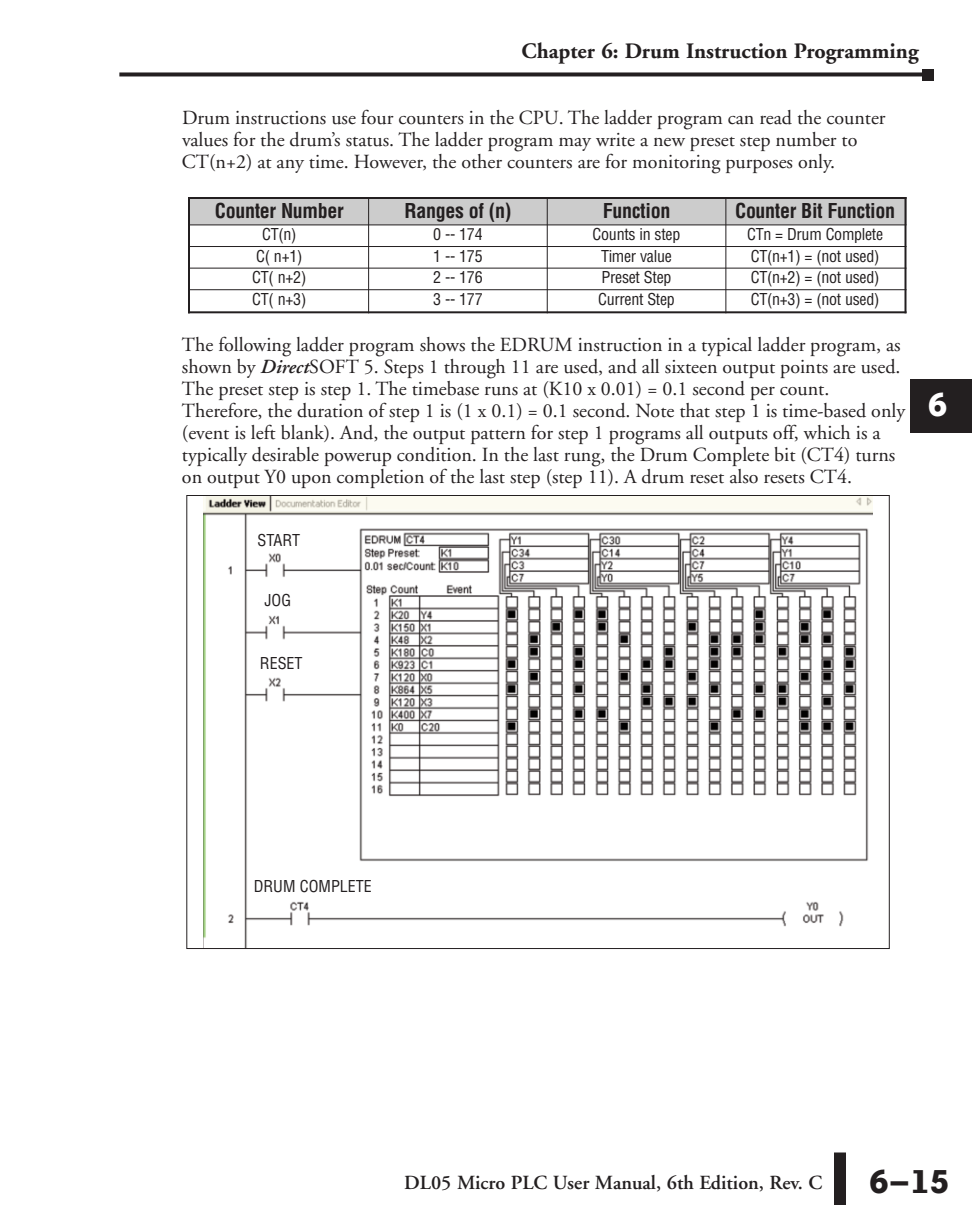
<style>
.page{position:relative;width:972px;height:1224px;background:#fff}
.page>*{position:absolute;margin:0;border:0;box-sizing:border-box;transform-origin:0 0}
.t1{font:700 40px "Bailey Sans ITC";color:#fff}
.t2{font:700 22px "Adobe Garamond";color:#231f20}
.t3{font:20px/22px "Adobe Garamond";color:#231f20}
.t4{font:700 condensed 20px "Helvetica";letter-spacing:-.015em;color:#231f20}
.t5{font:600 20px "Adobe Garamond";color:#231f20}
.t6{font:condensed 16px "Helvetica";letter-spacing:-.02em;color:#231f20}
.t7{font:condensed 16px "Helvetica";color:#231f20}
.s1{font-weight:600;font-style:italic}
.s2{font-family:"Bailey Sans ITC";font-weight:700;font-size:40px}
</style>
<div class="page">
<svg style="left:119px;top:72px;width:803px;height:4px;background:#3d393a"></svg>
<div style="left:834px;top:1152px;width:12px;height:53px;background:#231f20"></div>
<div style="left:922px;top:69px;width:12px;height:11px;background:#231f20"></div>
<div style="left:910px;top:380px;width:62px;height:54px;background:#231f20"></div>
<div style="left:188px;top:197px;width:181px;height:28px;background:#ccc"></div>
<div style="left:369px;top:197px;width:178px;height:28px;background:#ccc"></div>
<div style="left:547px;top:197px;width:179px;height:28px;background:#ccc"></div>
<div style="left:726px;top:197px;width:181px;height:28px;background:#ccc"></div>
<hr style="left:188px;top:197px;width:2px;height:116px;background:#231f20">
<hr style="left:368px;top:197px;width:1px;height:116px;background:#231f20">
<hr style="left:547px;top:197px;width:1px;height:116px;background:#231f20">
<hr style="left:726px;top:197px;width:1px;height:116px;background:#231f20">
<hr style="left:905px;top:197px;width:2px;height:116px;background:#231f20">
<hr style="left:188px;top:197px;width:719px;height:2px;background:#231f20">
<hr style="left:188px;top:225px;width:719px;height:1px;background:#231f20">
<hr style="left:188px;top:246px;width:719px;height:1px;background:#231f20">
<hr style="left:188px;top:268px;width:719px;height:1px;background:#231f20">
<hr style="left:188px;top:289px;width:719px;height:1px;background:#231f20">
<hr style="left:188px;top:311px;width:719px;height:2px;background:#231f20">
<img style="left:203px;top:497px;width:670px;height:450px">
<div style="left:249px;top:532px;width:60px;height:20px;background:#fff"></div>
<div style="left:254px;top:592px;width:47px;height:21px;background:#fff"></div>
<div style="left:252px;top:655px;width:58px;height:21px;background:#fff"></div>
<div style="left:248px;top:878px;width:129px;height:21px;background:#fff"></div>
<p class="t2" style="left:522px;top:42px;width:398px">Chapter 6: Drum Instruction Programming</p>
<p class="t3" style="left:182px;top:109px;width:705px">Drum instructions use four counters in the CPU. The ladder program can read the counter values for the drum’s status. The ladder program may write a new preset step number to<br>CT(n+2) at any time. However, the other counters are for monitoring purposes only.</p>
<p class="t4" style="left:215px;top:203px;width:130px">Counter Number</p>
<p class="t4" style="left:405px;top:203px;width:108px">Ranges of (n)</p>
<p class="t4" style="left:603px;top:203px;width:69px">Function</p>
<p class="t4" style="left:735px;top:203px;width:161px">Counter Bit Function</p>
<p class="t6" style="left:262px;top:228px;width:36px">CT(n)</p>
<p class="t6" style="left:433px;top:228px;width:51px">0 -- 174</p>
<p class="t6" style="left:593px;top:228px;width:89px">Counts in step</p>
<p class="t6" style="left:747px;top:228px;width:138px">CTn = Drum Complete</p>
<p class="t6" style="left:256px;top:250px;width:48px">C( n+1)</p>
<p class="t6" style="left:433px;top:250px;width:51px">1 -- 175</p>
<p class="t6" style="left:601px;top:250px;width:72px">Timer value</p>
<p class="t6" style="left:751px;top:250px;width:130px">CT(n+1) = (not used)</p>
<p class="t6" style="left:252px;top:271px;width:56px">CT( n+2)</p>
<p class="t6" style="left:433px;top:271px;width:51px">2 -- 176</p>
<p class="t6" style="left:602px;top:271px;width:71px">Preset Step</p>
<p class="t6" style="left:751px;top:271px;width:130px">CT(n+2) = (not used)</p>
<p class="t6" style="left:252px;top:293px;width:56px">CT( n+3)</p>
<p class="t6" style="left:433px;top:293px;width:51px">3 -- 177</p>
<p class="t6" style="left:598px;top:293px;width:78px">Current Step</p>
<p class="t6" style="left:751px;top:293px;width:130px">CT(n+3) = (not used)</p>
<p class="t3" style="left:182px;top:336px;width:725px">The following ladder program shows the EDRUM instruction in a typical ladder program, as shown by <span class="s1">Direct</span>SOFT 5. Steps 1 through 11 are used, and all sixteen output points are used.<br>The preset step is step 1. The timebase runs at (K10 x 0.01) = 0.1 second per count.<br>Therefore, the duration of step 1 is (1 x 0.1) = 0.1 second. Note that step 1 is time-based only (event is left blank). And, the output pattern for step 1 programs all outputs off, which is a typically desirable powerup condition. In the last rung, the Drum Complete bit (CT4) turns on output Y0 upon completion of the last step (step 11). A drum reset also resets CT4.</p>
<p class="t6" style="left:258px;top:534px;width:44px">START</p>
<p class="t6" style="left:264px;top:594px;width:28px">JOG</p>
<p class="t6" style="left:260px;top:657px;width:44px">RESET</p>
<h1 class="t1" style="left:927px;top:389px;width:22px">6</h1>
<p class="t7" style="left:254px;top:880px;width:120px">DRUM COMPLETE</p>
<p class="t5" style="left:404px;top:1174px;width:547px">DL05 Micro PLC User Manual, 6th Edition, Rev. C <span class="s2">6–15</span></p>
</div>
